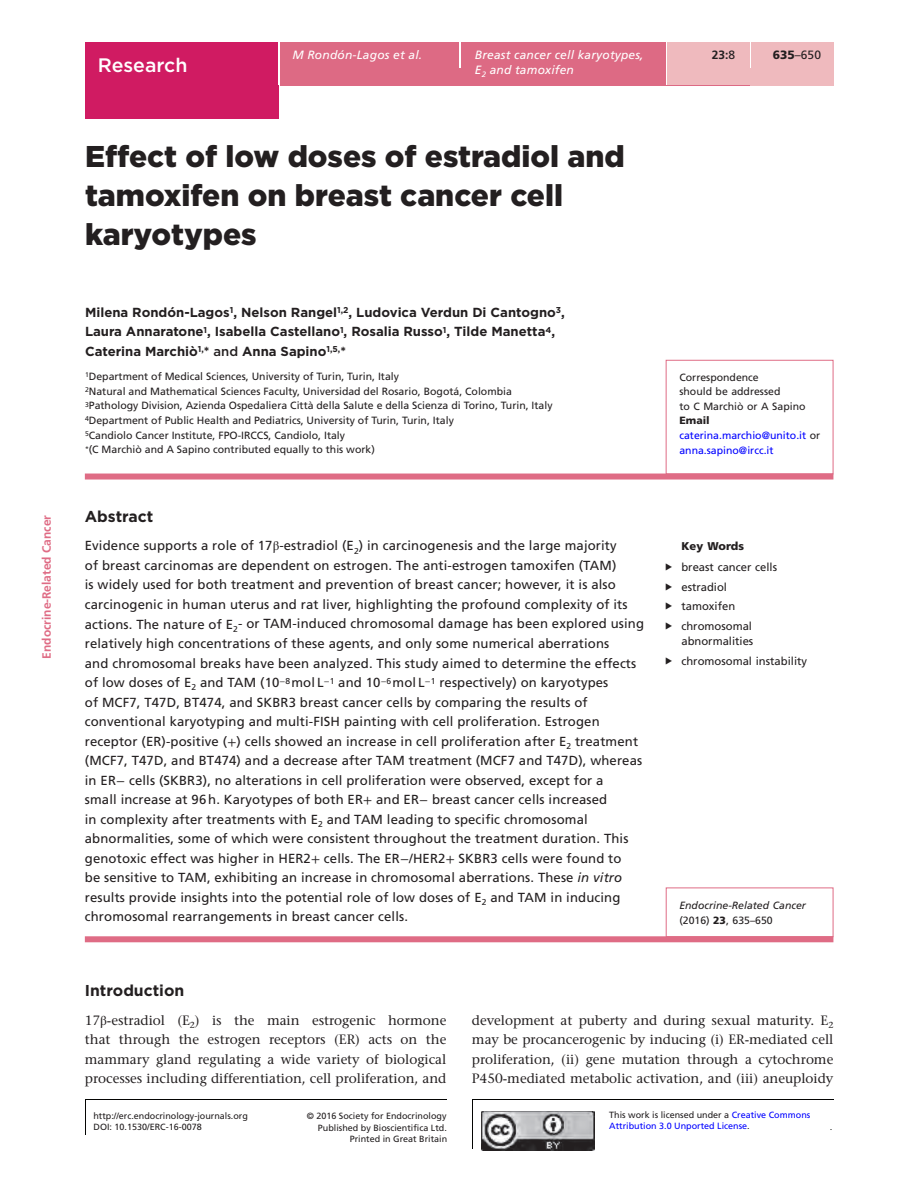
<style>
.page{position:relative;width:919px;height:1187px;background:#fff}
.page>*{position:absolute;margin:0;border:0;box-sizing:border-box;transform-origin:0 0}
.t1{font:900 30px/39px "Gotham";color:#231f20}
.t2{font:500 19.5px "Gotham";color:#fff}
.t3{font:700 15.75px "Gotham";color:#231f20}
.t4{font:500 13.5px/19.5px "Stone Serif Std";color:#231f20;text-align:justify}
.t5{font:13.2px/19.5px "Frutiger LT Std";letter-spacing:.01em;color:#231f20}
.t6{font:700 13.2px/19.5px "Gotham";color:#231f20}
.t7{font:italic 12px/14.7px "Frutiger LT Std";letter-spacing:.015em;color:#fff}
.t8{font:700 12px "Frutiger LT Std";color:#df6c85}
.t9{font:12px "Frutiger LT Std";color:#231f20}
.t10{font:700 12px "Frutiger LT Std";color:#231f20}
.t11{font:11.25px/19.5px "Frutiger LT Std";color:#231f20}
.t12{font:900 11.25px "Frutiger LT Std";color:#231f20}
.t13{font:10.5px/14.7px "Frutiger LT Std";color:#231f20}
.t14{font:10.5px/14.7px "Frutiger LT Std";color:#00f}
.t15{font:italic 10.5px/14.7px "Frutiger LT Std";color:#231f20}
.t16{font:9px "Frutiger LT Std";color:#231f20}
.t17{font:9px "Frutiger LT Std";color:#00f}
.t18{font:9px "Adv PSA334";color:#040503}
.s1{font-weight:500}
.s2{font-family:"STIX General"}
.s3{font-style:italic}
.s4{font-weight:400}
.s5{font-weight:900}
.s6{font-weight:900;color:#231f20}
.s7{color:#231f20}
.s8{font-style:normal}
.s9{font-weight:900;font-style:normal}
.s10{font-family:"STIX General";font-weight:400}
.s11{color:#00f}
</style>
<div class="page">
<div style="left:85px;top:43px;width:194px;height:76px;background:#d01b62"></div>
<div style="left:280px;top:51px;width:553px;height:34px;background:#dd6a84"></div>
<div style="left:280px;top:43px;width:179px;height:8px;background:#dd6a84"></div>
<hr style="left:459px;top:43px;width:2px;height:25px;background:#fff">
<div style="left:461px;top:43px;width:204px;height:42px;background:#dd6a84"></div>
<hr style="left:665px;top:43px;width:2px;height:42px;background:#fff">
<div style="left:667px;top:43px;width:82px;height:42px;background:#efbabe"></div>
<div style="left:749px;top:68px;width:84px;height:17px;background:#efbabe"></div>
<hr style="left:749px;top:43px;width:2px;height:25px;background:#fff">
<div style="left:751px;top:43px;width:82px;height:25px;background:#efbabe"></div>
<hr style="left:85px;top:1099px;width:1px;height:35px;background:#040503">
<hr style="left:472px;top:1099px;width:1px;height:49px;background:#040503">
<hr style="left:85px;top:1099px;width:361px;height:1px;background:#040503">
<hr style="left:472px;top:1099px;width:361px;height:1px;background:#040503">
<img style="left:482px;top:1111px;width:112px;height:39px">
<div style="left:85px;top:473px;width:748px;height:6px;background:#df6c85"></div>
<div style="left:665px;top:887px;width:168px;height:50px;border:1px solid #df6c85"></div>
<div style="left:665px;top:360px;width:168px;height:114px;border:1px solid #df6c85"></div>
<div style="left:85px;top:936px;width:748px;height:6px;background:#df6c85"></div>
<h2 class="t2" style="left:98px;top:53px;width:91px">Research</h2>
<p class="t7" style="left:292px;top:47px;width:131px">M Rondón-Lagos et al.</p>
<p class="t7" style="left:475px;top:47px;width:170px">Breast cancer cell karyotypes,<br>E<sub>2</sub> and tamoxifen</p>
<h1 class="t1" style="left:85px;top:136px;width:541px">Effect of low doses of estradiol and tamoxifen on breast cancer cell karyotypes</h1>
<p class="t6" style="left:85px;top:302px;width:481px">Milena Rondón-Lagos<sup>1</sup>, Nelson Rangel<sup>1,2</sup>, Ludovica Verdun Di Cantogno<sup>3</sup>,<br>Laura Annaratone<sup>1</sup>, Isabella Castellano<sup>1</sup>, Rosalia Russo<sup>1</sup>, Tilde Manetta<sup>4</sup>,<br>Caterina Marchiò<sup>1,</sup>* <span class="s1">and</span> Anna Sapino<sup>1,5,</sup>*</p>
<p class="t13" style="left:85px;top:369px;width:469px"><sup>1</sup>Department of Medical Sciences, University of Turin, Turin, Italy<br><sup>2</sup>Natural and Mathematical Sciences Faculty, Universidad del Rosario, Bogotá, Colombia <sup>3</sup>Pathology Division, Azienda Ospedaliera Città della Salute e della Scienza di Torino, Turin, Italy <sup>4</sup>Department of Public Health and Pediatrics, University of Turin, Turin, Italy<br><sup>5</sup>Candiolo Cancer Institute, FPO-IRCCS, Candiolo, Italy<br><sup>*</sup>(C Marchiò and A Sapino contributed equally to this work)</p>
<p class="t8" style="left:40px;top:658px;width:145px;rotate:-90deg">Endocrine-Related Cancer</p>
<p class="t3" style="left:85px;top:506px;width:70px">Abstract</p>
<p class="t5" style="left:85px;top:536px;width:560px">Evidence supports a role of 17<span class="s2">β</span>-estradiol (E<sub>2</sub>) in carcinogenesis and the large majority<br>of breast carcinomas are dependent on estrogen. The anti-estrogen tamoxifen (TAM)<br>is widely used for both treatment and prevention of breast cancer; however, it is also carcinogenic in human uterus and rat liver, highlighting the profound complexity of its actions. The nature of E<sub>2</sub>- or TAM-induced chromosomal damage has been explored using relatively high concentrations of these agents, and only some numerical aberrations<br>and chromosomal breaks have been analyzed. This study aimed to determine the effects of low doses of E<sub>2</sub> and TAM (10<sup>−</sup><sup>8</sup>mol L<sup>−</sup><sup>1</sup> and 10<sup>−</sup><sup>6</sup>mol L<sup>−</sup><sup>1</sup> respectively) on karyotypes<br>of MCF7, T47D, BT474, and SKBR3 breast cancer cells by comparing the results of conventional karyotyping and multi-FISH painting with cell proliferation. Estrogen receptor (ER)-positive (<span class="s2">+</span>) cells showed an increase in cell proliferation after E<sub>2</sub> treatment (MCF7, T47D, and BT474) and a decrease after TAM treatment (MCF7 and T47D), whereas in ER<span class="s2">−</span> cells (SKBR3), no alterations in cell proliferation were observed, except for a<br>small increase at 96h. Karyotypes of both ER<span class="s2">+</span> and ER<span class="s2">−</span> breast cancer cells increased<br>in complexity after treatments with E<sub>2</sub> and TAM leading to specific chromosomal abnormalities, some of which were consistent throughout the treatment duration. This genotoxic effect was higher in HER2<span class="s2">+</span> cells. The ER<span class="s2">−</span>/HER2<span class="s2">+</span> SKBR3 cells were found to<br>be sensitive to TAM, exhibiting an increase in chromosomal aberrations. These <span class="s3">in vitro </span>results provide insights into the potential role of low doses of E<sub>2</sub> and TAM in inducing chromosomal rearrangements in breast cancer cells.</p>
<p class="t10" style="left:711px;top:48px;width:25px">23:<span class="s4">8</span></p>
<p class="t9" style="left:772px;top:48px;width:50px"><span class="s5">635</span>–650</p>
<p class="t13" style="left:679px;top:369px;width:128px">Correspondence<br>should be addressed<br>to C Marchiò or A Sapino</p>
<p class="t14" style="left:679px;top:413px;width:142px"><span class="s6">Email </span>caterina.marchio@unito.it <span class="s7">or </span>anna.sapino@ircc.it</p>
<p class="t12" style="left:681px;top:539px;width:64px">Key Words</p>
<p class="t11" style="left:681px;top:558px;width:97px">breast cancer cells estradiol tamoxifen chromosomal</p>
<p class="t11" style="left:681px;top:631px;width:127px">abnormalities chromosomal instability</p>
<p class="t15" style="left:679px;top:897px;width:128px">Endocrine-Related Cancer <span class="s8">(2016)</span> <span class="s9">23</span><span class="s8">, 635–650</span></p>
<p class="t3" style="left:85px;top:980px;width:101px">Introduction</p>
<p class="t4" style="left:85px;top:1010px;width:363px">17<span class="s10">β</span>-estradiol (E<sub>2</sub>) is the main estrogenic hormone that through the estrogen receptors (ER) acts on the mammary gland regulating a wide variety of biological processes including differentiation, cell proliferation, and</p>
<p class="t4" style="left:472px;top:1010px;width:363px">development at puberty and during sexual maturity. E<sub>2 </sub>may be procancerogenic by inducing (i) ER-mediated cell proliferation, (ii) gene mutation through a cytochrome P450-mediated metabolic activation, and (iii) aneuploidy</p>
<p class="t16" style="left:609px;top:1109px;width:203px">This work is licensed under a <span class="s11">Creative Commons</span></p>
<p class="t16" style="left:93px;top:1110px;width:156px">http://erc.endocrinology-journals.org</p>
<p class="t16" style="left:307px;top:1110px;width:141px">© 2016 Society for Endocrinology</p>
<p class="t16" style="left:318px;top:1122px;width:131px">Published by Bioscientifica Ltd.</p>
<p class="t17" style="left:609px;top:1120px;width:142px">Attribution 3.0 Unported License<span class="s7">.</span></p>
<p class="t16" style="left:349px;top:1132px;width:99px">Printed in Great Britain</p>
<p class="t16" style="left:94px;top:1121px;width:110px">DOI: 10.1530/ERC-16-0078</p>
<p class="t18" style="left:830px;top:1121px;width:3px">.</p>
</div>
